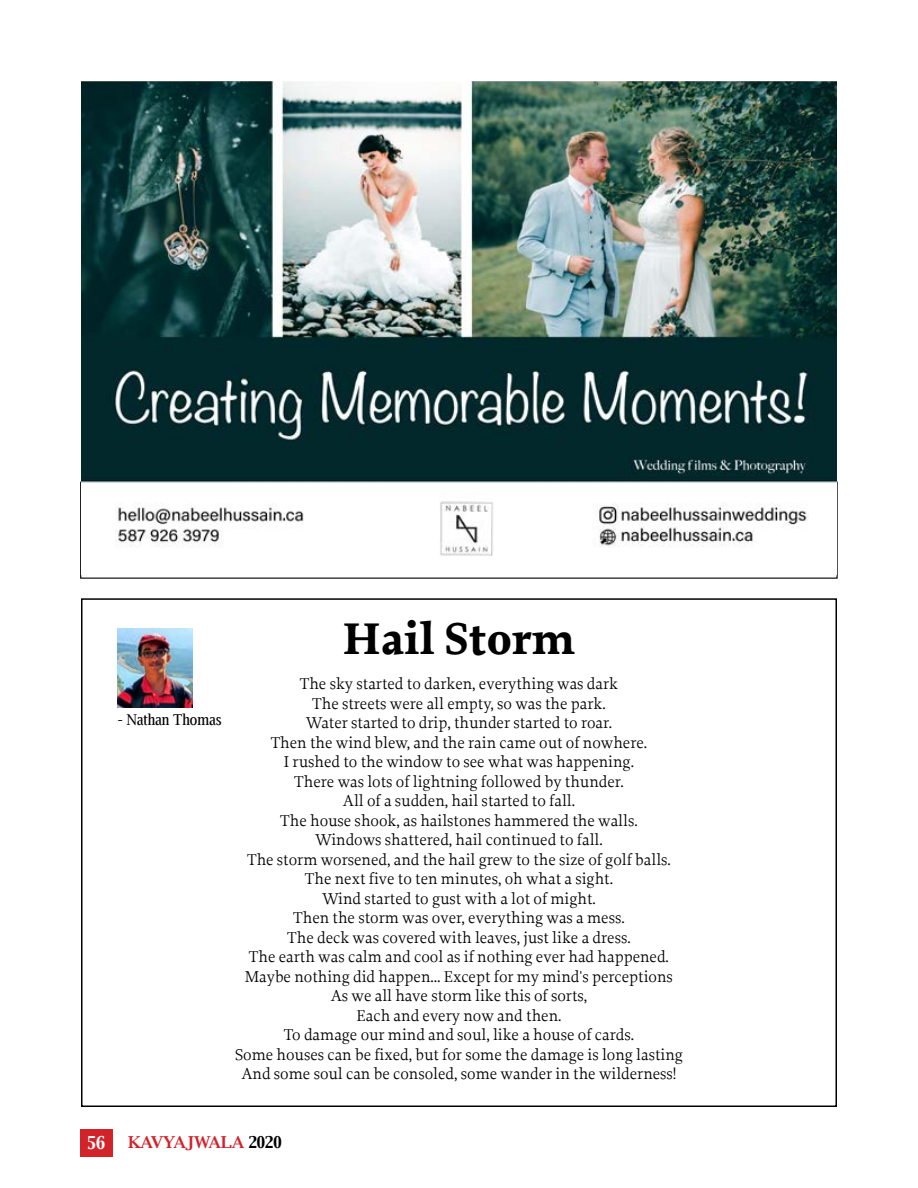
<style>
.page{position:relative;width:918px;height:1188px;background:#fff}
.page>*{position:absolute;margin:0;border:0;box-sizing:border-box;transform-origin:0 0}
.t1{font:700 46.5px "Proforma";color:#000}
.t2{font:700 18px "Luxi Serif";color:#fff}
.t3{font:16.5px/19.5px "Proforma";color:#000;text-align:center}
.t4{font:700 16.5px "Luxi Serif";color:#d2232a}
.t5{font:15px "Luxi Serif";color:#000}
.s1{color:#000}
</style>
<div class="page">
<div style="left:80px;top:1129px;width:32px;height:28px;background:#d2232a"></div>
<img style="left:81px;top:81px;width:756px;height:475px">
<img style="left:118px;top:628px;width:74px;height:79px">
<p class="t5" style="left:118px;top:710px;width:105px">- Nathan Thomas</p>
<h1 class="t1" style="left:343px;top:609px;width:234px">Hail Storm</h1>
<p class="t3" style="left:235px;top:674px;width:449px">The sky started to darken, everything was dark<br>The streets were all empty, so was the park.<br>Water started to drip, thunder started to roar.<br>Then the wind blew, and the rain came out of nowhere.<br>I rushed to the window to see what was happening.<br>There was lots of lightning followed by thunder.<br>All of a sudden, hail started to fall.<br>The house shook, as hailstones hammered the walls.<br>Windows shattered, hail continued to fall.<br>The storm worsened, and the hail grew to the size of golf balls.<br>The next five to ten minutes, oh what a sight.<br>Wind started to gust with a lot of might.<br>Then the storm was over, everything was a mess.<br>The deck was covered with leaves, just like a dress.<br>The earth was calm and cool as if nothing ever had happened.<br>Maybe nothing did happen… Except for my mind's perceptions As we all have storm like this of sorts,<br>Each and every now and then.<br>To damage our mind and soul, like a house of cards.<br>Some houses can be fixed, but for some the damage is long lasting And some soul can be consoled, some wander in the wilderness!</p>
<p class="t2" style="left:87px;top:1131px;width:19px">56</p>
<p class="t4" style="left:128px;top:1131px;width:155px">KAVYAJWALA <span class="s1">2020</span></p>
</div>
